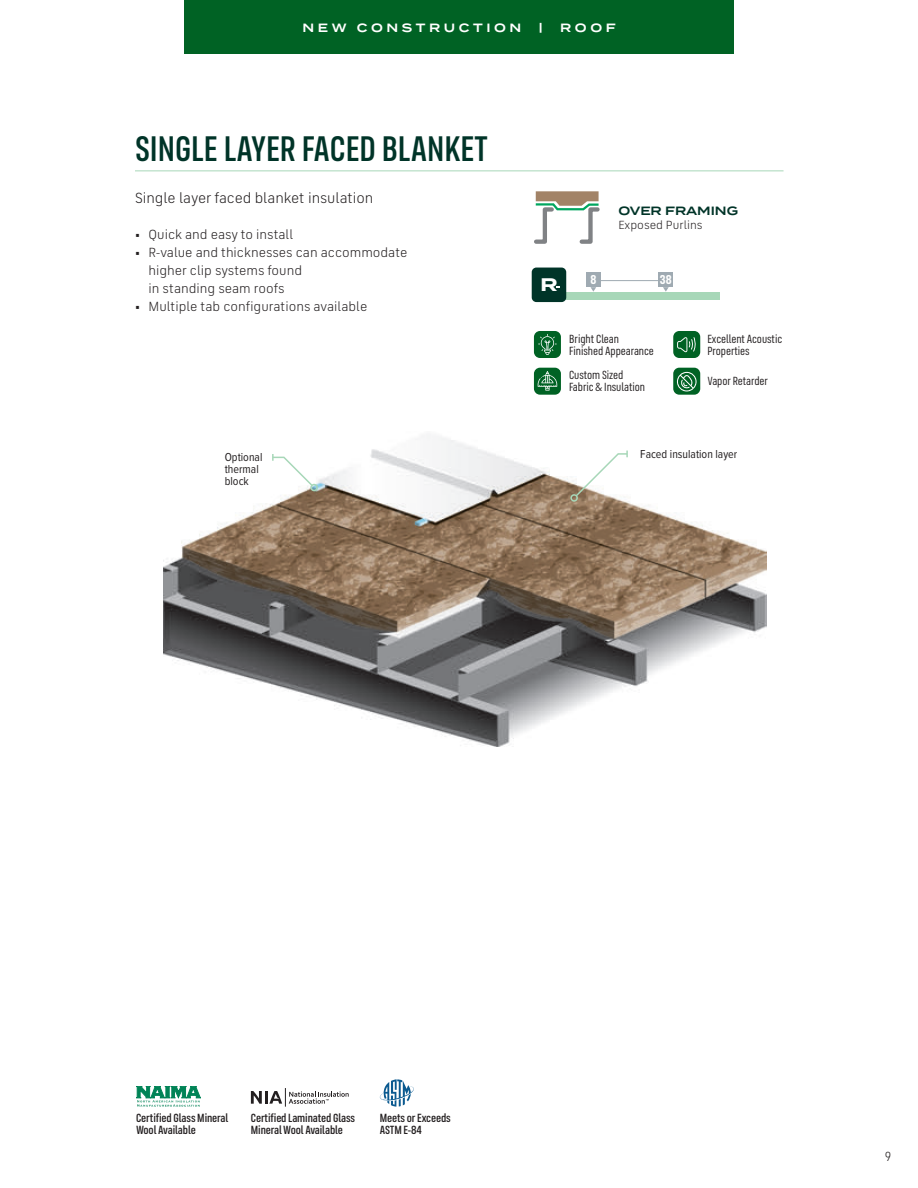
<style>
.page{position:relative;width:918px;height:1188px;background:#fff}
.page>*{position:absolute;margin:0;border:0;box-sizing:border-box;transform-origin:0 0}
.t1{font:500 36px "FS Industrie Cd";color:#003428}
.t2{font:700 18.15px "Termina";color:#fff}
.t3{font:15px "FS Industrie";letter-spacing:-.005em;color:#231f20}
.t4{font:13.5px/18px "FS Industrie";color:#231f20}
.t5{font:13.5px "FS Industrie Cd";color:#231f20}
.t6{font:700 13.05px "FS Industrie Cd";color:#fff}
.t7{font:500 12px/12px "FS Industrie Cd";letter-spacing:-.01em;color:#231f20}
.t8{font:12px/12px "FS Industrie Cd";letter-spacing:-.005em;color:#231f20}
.t9{font:12px/12.1px "Proxima Nova Cond";color:#231f20}
.t10{font:600 12px "Termina";letter-spacing:.3em;color:#fff}
.t11{font:12px "FS Industrie";color:#231f20}
.t12{font:600 12px "Termina";color:#003428}
</style>
<div class="page">
<img style="left:163px;top:435px;width:603px;height:311px">
<svg style="left:271px;top:454px;width:43px;height:34px"></svg>
<div style="left:310px;top:484px;width:8px;height:7px;border:2px solid #a7d7b8;border-radius:50%"></div>
<svg style="left:574px;top:451px;width:55px;height:47px"></svg>
<div style="left:570px;top:494px;width:8px;height:8px;border:2px solid #a7d7b8;border-radius:50%"></div>
<div style="left:184px;top:0;width:550px;height:54px;background:#006224"></div>
<svg style="left:534px;top:191px;width:66px;height:53px"></svg>
<div style="left:534px;top:331px;width:27px;height:27px;background:#006224;border-radius:6px"></div>
<svg style="left:538px;top:334px;width:19px;height:21px"></svg>
<div style="left:673px;top:368px;width:27px;height:27px;background:#006224;border-radius:6px"></div>
<svg style="left:677px;top:372px;width:20px;height:19px"></svg>
<div style="left:534px;top:368px;width:27px;height:27px;background:#006224;border-radius:6px"></div>
<svg style="left:538px;top:371px;width:19px;height:20px"></svg>
<div style="left:673px;top:331px;width:27px;height:27px;background:#006224;border-radius:6px"></div>
<svg style="left:677px;top:337px;width:19px;height:15px"></svg>
<svg style="left:251px;top:1088px;width:98px;height:19px"></svg>
<svg style="left:380px;top:1079px;width:34px;height:28px"></svg>
<svg style="left:137px;top:1086px;width:64px;height:21px"></svg>
<div style="left:562px;top:293px;width:158px;height:7px;background:#a7d7b8"></div>
<div style="left:532px;top:268px;width:34px;height:34px;background:#003428;border-radius:5px"></div>
<hr style="left:598px;top:280px;width:63px;height:1px;background:#9faab2">
<svg style="left:663px;top:287px;width:6px;height:5px"></svg>
<div style="left:659px;top:273px;width:14px;height:14px;background:#9faab2"></div>
<svg style="left:590px;top:287px;width:6px;height:5px"></svg>
<div style="left:586px;top:273px;width:15px;height:14px;background:#9faab2"></div>
<hr style="left:135px;top:170px;width:649px;height:1px;background:#a7d7b8">
<p class="t10" style="left:303px;top:19px;width:220px">NEW CONSTRUCTION</p>
<p class="t10" style="left:539px;top:19px;width:5px">|</p>
<p class="t10" style="left:560px;top:19px;width:57px">ROOF</p>
<h1 class="t1" style="left:135px;top:127px;width:355px">SINGLE LAYER FACED BLANKET</h1>
<p class="t3" style="left:135px;top:189px;width:240px">Single layer faced blanket insulation</p>
<p class="t4" style="left:135px;top:226px;width:160px">• Quick and easy to install</p>
<p class="t4" style="left:148px;top:244px;width:260px;text-indent:-14px">• R-value and thicknesses can accommodate higher clip systems found<br>in standing seam roofs</p>
<p class="t4" style="left:135px;top:298px;width:234px">• Multiple tab configurations available</p>
<p class="t12" style="left:618px;top:202px;width:121px">OVER FRAMING</p>
<p class="t11" style="left:618px;top:218px;width:86px">Exposed Purlins</p>
<h2 class="t2" style="left:540px;top:271px;width:19px">R</h2>
<p class="t6" style="left:590px;top:272px;width:7px">8</p>
<p class="t6" style="left:660px;top:272px;width:13px">38</p>
<p class="t8" style="left:569px;top:333px;width:86px">Bright Clean<br>Finished Appearance</p>
<p class="t8" style="left:569px;top:369px;width:78px">Custom Sized<br>Fabric &amp; Insulation</p>
<p class="t8" style="left:707px;top:333px;width:76px">Excellent Acoustic<br>Properties</p>
<p class="t8" style="left:707px;top:375px;width:62px">Vapor Retarder</p>
<p class="t9" style="left:225px;top:451px;width:39px">Optional thermal block</p>
<p class="t9" style="left:640px;top:447px;width:99px">Faced insulation layer</p>
<p class="t7" style="left:136px;top:1112px;width:94px">Certified Glass Mineral<br>Wool Available</p>
<p class="t7" style="left:251px;top:1112px;width:106px">Certified Laminated Glass<br>Mineral Wool Available</p>
<p class="t7" style="left:380px;top:1112px;width:72px">Meets or Exceeds<br>ASTM E-84</p>
<p class="t5" style="left:885px;top:1149px;width:7px">9</p>
</div>
